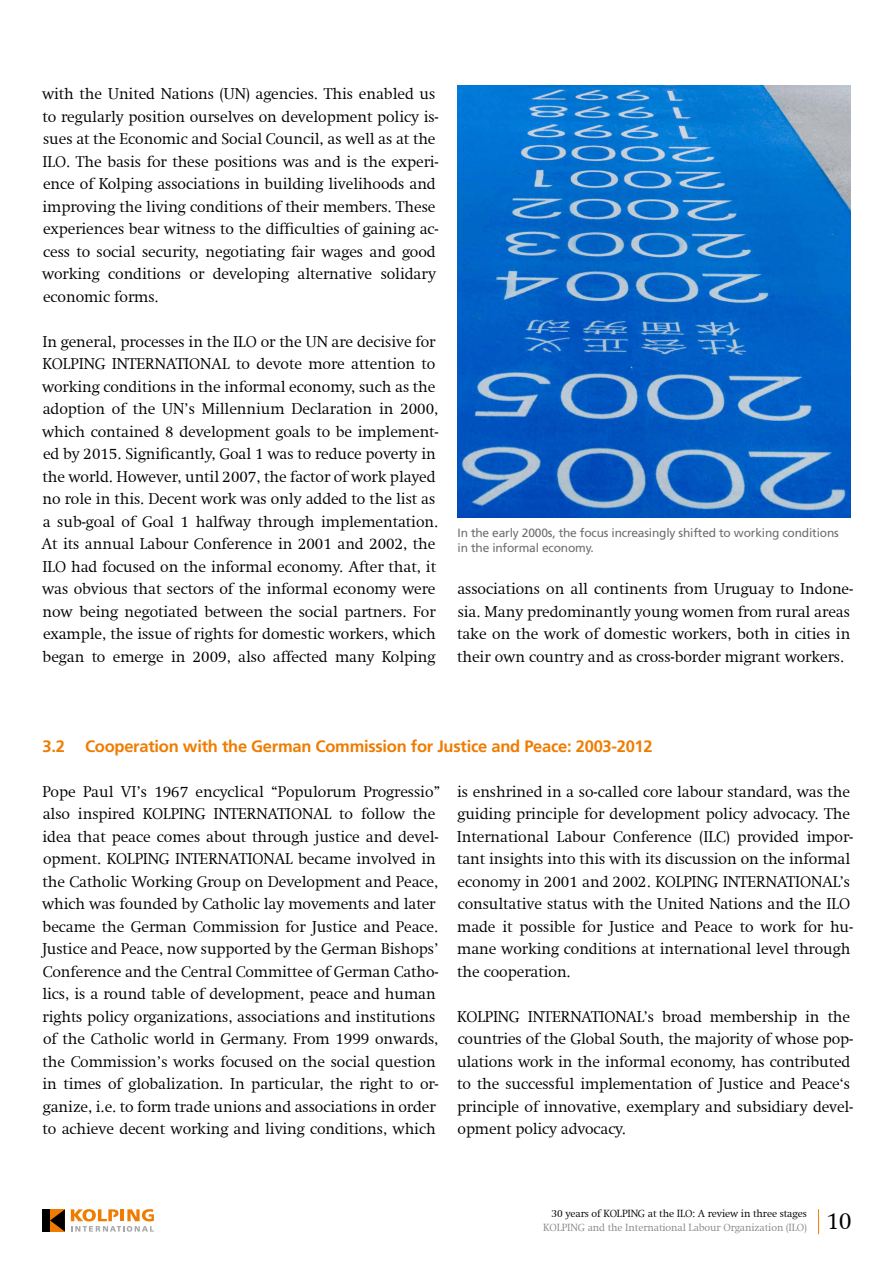
<style>
.page{position:relative;width:893px;height:1263px;background:#fff}
.page>*{position:absolute;margin:0;border:0;box-sizing:border-box;transform-origin:0 0}
.t1{font:300 24px "Swift Com";color:#000}
.t2{font:700 16.5px "Frutiger LT Std";letter-spacing:-.015em;color:#ef7c00}
.COPY{font:300 15.75px/22.5px "Swift Com";letter-spacing:-.005em;color:#000}
.BU{font:12px/15px "Frutiger LT Std";letter-spacing:-.015em;color:#6e6e6e}
.t3{font:300 10.5px "Swift Com";letter-spacing:-.01em;color:#868786}
.t4{font:300 10.5px "Swift Com";letter-spacing:-.01em;color:#000}
</style>
<div class="page">
<svg style="left:71px;top:1209px;width:83px;height:23px"></svg>
<div style="left:43px;top:1209px;width:7px;height:22px;background:#000"></div>
<svg style="left:50px;top:1209px;width:15px;height:22px"></svg>
<svg style="left:818px;top:1209px;width:1px;height:25px"></svg>
<img style="left:457px;top:85px;width:393px;height:432px">
<p class="COPY" style="left:42px;top:82px;width:398px">with the United Nations (UN) agencies. This enabled us to regularly position ourselves on development policy is&shy;sues at the Economic and Social Council, as well as at the ILO. The basis for these positions was and is the experi&shy;ence of Kolping associations in building livelihoods and improving the living conditions of their members. These experiences bear witness to the difficulties of gaining ac&shy;cess to social security, negotiating fair wages and good working conditions or developing alternative solidary economic forms.</p>
<p class="COPY" style="left:41px;top:330px;width:399px">In general, processes in the ILO or the UN are decisive for KOLPING INTERNATIONAL to devote more attention to working conditions in the informal economy, such as the adoption of the UN’s Millennium Declaration in 2000, which contained 8 development goals to be implement&shy;ed by 2015. Significantly, Goal 1 was to reduce poverty in the world. However, until 2007, the factor of work played no role in this. Decent work was only added to the list as a sub-goal of Goal 1 halfway through implementation.<br>At its annual Labour Conference in 2001 and 2002, the ILO had focused on the informal economy. After that, it was obvious that sectors of the informal economy were now being negotiated between the social partners. For example, the issue of rights for domestic workers, which began to emerge in 2009, also affected many Kolping</p>
<p class="BU" style="left:458px;top:525px;width:383px">In the early 2000s, the focus increasingly shifted to working conditions in the informal economy.</p>
<p class="COPY" style="left:457px;top:577px;width:398px">associations on all continents from Uruguay to Indone&shy;sia. Many predominantly young women from rural areas take on the work of domestic workers, both in cities in their own country and as cross-border migrant workers.</p>
<p class="t2" style="left:42px;top:736px;width:612px">3.2 Cooperation with the German Commission for Justice and Peace: 2003-2012</p>
<p class="COPY" style="left:42px;top:780px;width:400px">Pope Paul VI’s 1967 encyclical “Populorum Progressio” also inspired KOLPING INTERNATIONAL to follow the idea that peace comes about through justice and devel&shy;opment. KOLPING INTERNATIONAL became involved in the Catholic Working Group on Development and Peace, which was founded by Catholic lay movements and later became the German Commission for Justice and Peace.<br>Justice and Peace, now supported by the German Bishops’ Conference and the Central Committee of German Catho&shy;lics, is a round table of development, peace and human rights policy organizations, associations and institutions of the Catholic world in Germany. From 1999 onwards, the Commission’s works focused on the social question in times of globalization. In particular, the right to or&shy;ganize, i.e. to form trade unions and associations in order to achieve decent working and living conditions, which</p>
<p class="COPY" style="left:457px;top:780px;width:398px">is enshrined in a so-called core labour standard, was the guiding principle for development policy advocacy. The International Labour Conference (ILC) provided impor&shy;tant insights into this with its discussion on the informal economy in 2001 and 2002. KOLPING INTERNATIONAL’s consultative status with the United Nations and the ILO made it possible for Justice and Peace to work for hu&shy;mane working conditions at international level through the cooperation.</p>
<p class="COPY" style="left:457px;top:1005px;width:398px">KOLPING INTERNATIONAL’s broad membership in the countries of the Global South, the majority of whose pop&shy;ulations work in the informal economy, has contributed to the successful implementation of Justice and Peace‘s principle of innovative, exemplary and subsidiary devel&shy;opment policy advocacy.</p>
<p class="t4" style="left:552px;top:1208px;width:257px">30 years of KOLPING at the ILO: A review in three stages</p>
<p class="t3" style="left:543px;top:1221px;width:265px">KOLPING and the International Labour Organization (ILO)</p>
<h1 class="t1" style="left:826px;top:1207px;width:27px">10</h1>
</div>
